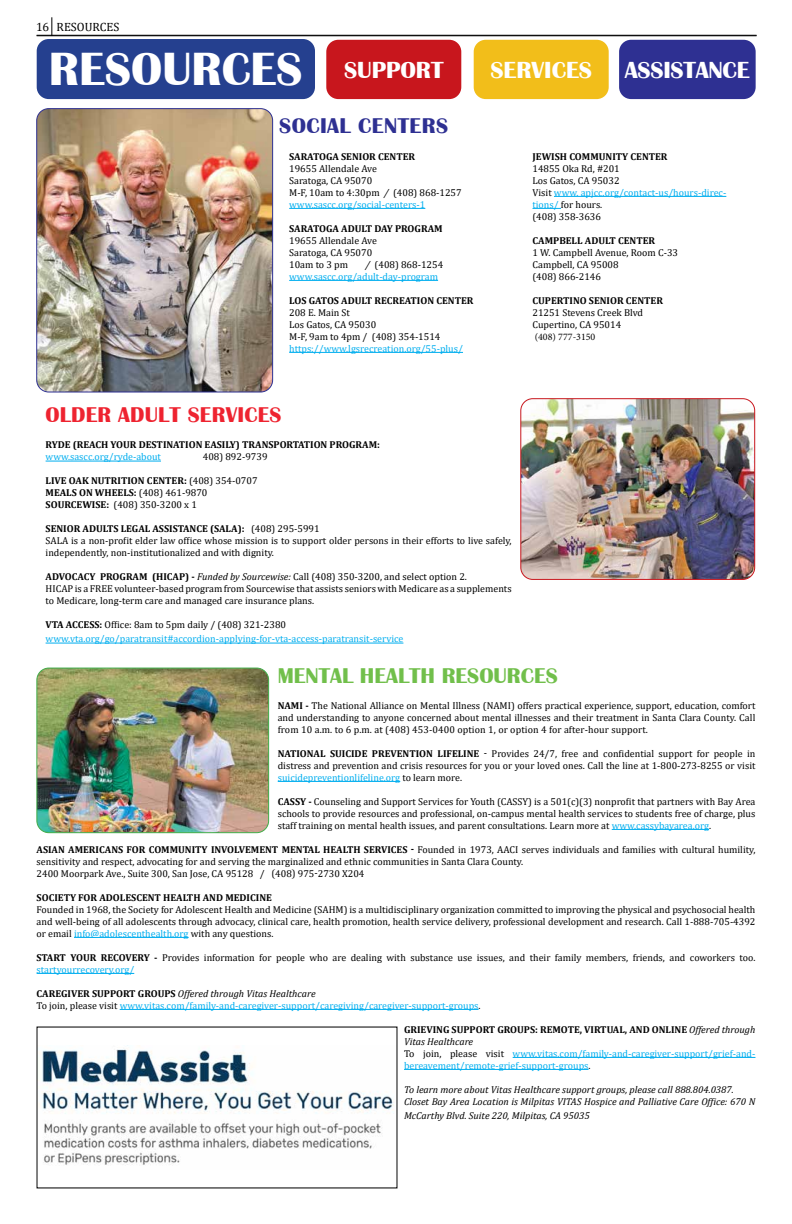
<style>
.page{position:relative;width:792px;height:1224px;background:#fff}
.page>*{position:absolute;margin:0;border:0;box-sizing:border-box;transform-origin:0 0}
.t1{font:700 48px "Britannic";color:#fff}
.t2{font:700 24px "Britannic";letter-spacing:-.01em;color:#fff}
.t3{font:700 22px "Britannic";color:#71bf4b}
.t4{font:700 22px "Britannic";letter-spacing:.01em;color:#ee2330}
.t5{font:700 22px "Britannic";letter-spacing:.02em;color:#2e3092}
.t6{font:12px "Cambria";color:#000}
.t7{font:10px/12px "Cambria";color:#000}
.t8{font:10px/12px "Cambria";color:#00aeef}
.t9{font:700 10px/12px "Cambria";color:#000}
.t10{font:italic 10px/12px "Cambria";color:#000}
.t11{font:10px "Minion Pro";color:#000}
.s1{font-style:italic}
.s2{color:#00aeef}
.s3{font-style:italic;color:#000}
.s4{color:#000}
.s5{font-weight:400}
.s6{font-weight:700}
.s7{font-weight:700;color:#000}
</style>
<div class="page">
<hr style="left:37px;top:36px;width:720px;height:1px;background:#000">
<hr style="left:37px;top:35px;width:720px;height:1px;background:#000">
<svg style="left:52px;top:17px;width:1px;height:18px"></svg>
<hr style="left:278px;top:781px;width:122px;height:1px;background:#00aeef">
<hr style="left:612px;top:829px;width:97px;height:1px;background:#00aeef">
<hr style="left:74px;top:937px;width:115px;height:1px;background:#00aeef">
<hr style="left:37px;top:973px;width:97px;height:1px;background:#00aeef">
<hr style="left:120px;top:1009px;width:359px;height:1px;background:#00aeef">
<hr style="left:513px;top:1057px;width:242px;height:1px;background:#00aeef">
<hr style="left:404px;top:1069px;width:185px;height:1px;background:#00aeef">
<div style="left:37px;top:39px;width:278px;height:60px;background:#25408f;border-radius:12px"></div>
<div style="left:326px;top:40px;width:135px;height:59px;background:#c8161d;border-radius:12px"></div>
<div style="left:474px;top:40px;width:135px;height:59px;background:#f2be1a;border-radius:12px"></div>
<div style="left:619px;top:40px;width:137px;height:59px;background:#2e3092;border-radius:12px"></div>
<img style="left:37px;top:109px;width:236px;height:283px">
<div style="left:37px;top:109px;width:236px;height:283px;border:1px solid #2e3092;border-radius:12px"></div>
<hr style="left:289px;top:208px;width:136px;height:1px;background:#00aeef">
<hr style="left:289px;top:280px;width:149px;height:1px;background:#00aeef">
<hr style="left:289px;top:352px;width:174px;height:1px;background:#00aeef">
<hr style="left:46px;top:461px;width:115px;height:1px;background:#00aeef">
<hr style="left:46px;top:643px;width:357px;height:1px;background:#00aeef">
<img style="left:521px;top:399px;width:234px;height:180px">
<div style="left:521px;top:399px;width:234px;height:181px;border:1px solid #c8161d;border-radius:12px"></div>
<img style="left:37px;top:668px;width:232px;height:165px">
<div style="left:37px;top:668px;width:232px;height:165px;border:1px solid #41ad49;border-radius:12px"></div>
<hr style="left:554px;top:196px;width:172px;height:1px;background:#00aeef">
<svg style="left:533px;top:208px;width:28px;height:1px"></svg>
<img style="left:40px;top:1045px;width:354px;height:120px">
<p class="t6" style="left:36px;top:20px;width:85px">16 RESOURCES</p>
<h1 class="t1" style="left:49px;top:42px;width:396px">RESOURCES <sup>SUPPORT</sup></h1>
<h2 class="t2" style="left:490px;top:56px;width:103px">SERVICES</h2>
<h2 class="t2" style="left:625px;top:56px;width:126px">ASSISTANCE</h2>
<h3 class="t5" style="left:279px;top:113px;width:170px">SOCIAL CENTERS</h3>
<p class="t9" style="left:289px;top:150px;width:128px">SARATOGA SENIOR CENTER</p>
<p class="t7" style="left:289px;top:162px;width:174px">19655 Allendale Ave<br>Saratoga, CA 95070<br>M-F, 10am to 4:30pm <span class="s1">/</span> (408) 868-1257 <span class="s2">www.sascc.org/social-centers-1</span></p>
<p class="t9" style="left:289px;top:222px;width:155px">SARATOGA ADULT DAY PROGRAM</p>
<p class="t7" style="left:289px;top:234px;width:89px">19655 Allendale Ave<br>Saratoga, CA 95070<br>10am to 3 pm</p>
<p class="t8" style="left:289px;top:258px;width:156px;text-indent:76px"><span class="s3">/</span> <span class="s4">(408) 868-1254 </span>www.sascc.org/adult-day-program</p>
<p class="t9" style="left:289px;top:294px;width:186px">LOS GATOS ADULT RECREATION CENTER</p>
<p class="t7" style="left:289px;top:306px;width:153px">208 E. Main St<br>Los Gatos, CA 95030<br>M-F, 9am to 4pm / (408) 354-1514</p>
<p class="t8" style="left:289px;top:342px;width:175px">https://www.lgsrecreation.org/55-plus/</p>
<p class="t9" style="left:533px;top:150px;width:137px">JEWISH COMMUNITY CENTER</p>
<p class="t7" style="left:533px;top:162px;width:195px">14855 Oka Rd, #201<br>Los Gatos, CA 95032<br>Visit <span class="s2">www. apjcc.org/contact-us/hours-direc&shy;tions/</span> for hours.<br>(408) 358-3636</p>
<p class="t9" style="left:533px;top:234px;width:124px">CAMPBELL ADULT CENTER</p>
<p class="t7" style="left:533px;top:246px;width:147px">1 W. Campbell Avenue, Room C-33<br>Campbell, CA 95008<br>(408) 866-2146</p>
<p class="t9" style="left:533px;top:294px;width:132px">CUPERTINO SENIOR CENTER</p>
<p class="t7" style="left:533px;top:306px;width:112px">21251 Stevens Creek Blvd<br>Cupertino, CA 95014</p>
<p class="t11" style="left:535px;top:330px;width:62px">(408) 777-3150</p>
<h3 class="t4" style="left:46px;top:403px;width:237px">OLDER ADULT SERVICES</h3>
<p class="t9" style="left:46px;top:439px;width:336px">RYDE (REACH YOUR DESTINATION EASILY) TRANSPORTATION PROGRAM:</p>
<p class="t8" style="left:46px;top:451px;width:117px">www.sascc.org/ryde-about</p>
<p class="t7" style="left:203px;top:451px;width:66px">408) 892-9739</p>
<p class="t9" style="left:46px;top:475px;width:213px">LIVE OAK NUTRITION CENTER: <span class="s5">(408) 354-0707<br></span>MEALS ON WHEELS: <span class="s5">(408) 461-9870<br></span>SOURCEWISE: <span class="s5">(408) 350-3200 x 1</span></p>
<p class="t7" style="left:46px;top:523px;width:468px"><span class="s6">SENIOR ADULTS LEGAL ASSISTANCE (SALA):</span> (408) 295-5991<br>SALA is a non-profit elder law office whose mission is to support older persons in their efforts to live safely, independently, non-institutionalized and with dignity.</p>
<p class="t7" style="left:46px;top:571px;width:468px"><span class="s6">ADVOCACY PROGRAM (HICAP) -</span> <span class="s1">Funded by Sourcewise:</span> Call (408) 350-3200, and select option 2.<br>HICAP is a FREE volunteer-based program from Sourcewise that assists seniors with Medicare as a supplements to Medicare, long-term care and managed care insurance plans.</p>
<p class="t8" style="left:46px;top:618px;width:359px;line-height:14px"><span class="s7">VTA ACCESS:</span> <span class="s4">Office: 8am to 5pm daily / (408) 321-2380 </span>www.vta.org/go/paratransit#accordion-applying-for-vta-access-paratransit-service</p>
<h3 class="t3" style="left:278px;top:663px;width:282px">MENTAL HEALTH RESOURCES</h3>
<p class="t7" style="left:278px;top:699px;width:479px;text-align:justify"><span class="s6">NAMI -</span> The National Alliance on Mental Illness (NAMI) offers practical experience, support, education, comfort and understanding to anyone concerned about mental illnesses and their treatment in Santa Clara County. Call from 10 a.m. to 6 p.m. at (408) 453-0400 option 1, or option 4 for after-hour support.</p>
<p class="t7" style="left:278px;top:747px;width:479px;text-align:justify"><span class="s6">NATIONAL SUICIDE PREVENTION LIFELINE</span> - Provides 24/7, free and confidential support for people in distress and prevention and crisis resources for you or your loved ones. Call the line at 1-800-273-8255 or visit <span class="s2">suicidepreventionlifeline.org</span> to learn more.</p>
<p class="t7" style="left:278px;top:795px;width:479px;text-align:justify"><span class="s6">CASSY -</span> Counseling and Support Services for Youth (CASSY) is a 501(c)(3) nonprofit that partners with Bay Area schools to provide resources and professional, on-campus mental health services to students free of charge, plus staff training on mental health issues, and parent consultations. Learn more at <span class="s2">www.cassybayarea.org</span>.</p>
<p class="t7" style="left:37px;top:843px;width:720px"><span class="s6">ASIAN AMERICANS FOR COMMUNITY INVOLVEMENT MENTAL HEALTH SERVICES -</span> Founded in 1973, AACI serves individuals and families with cultural humility, sensitivity and respect, advocating for and serving the marginalized and ethnic communities in Santa Clara County.<br>2400 Moorpark Ave., Suite 300, San Jose, CA 95128 / (408) 975-2730 X204</p>
<p class="t9" style="left:37px;top:891px;width:237px">SOCIETY FOR ADOLESCENT HEALTH AND MEDICINE</p>
<p class="t7" style="left:37px;top:903px;width:720px;text-align:justify">Founded in 1968, the Society for Adolescent Health and Medicine (SAHM) is a multidisciplinary organization committed to improving the physical and psychosocial health and well-being of all adolescents through advocacy, clinical care, health promotion, health service delivery, professional development and research. Call 1-888-705-4392 or email <span class="s2">info@adolescenthealth.org</span> with any questions.</p>
<p class="t7" style="left:37px;top:951px;width:720px"><span class="s6">START YOUR RECOVERY -</span> Provides information for people who are dealing with substance use issues, and their family members, friends, and coworkers too. <span class="s2">startyourrecovery.org/</span></p>
<p class="t8" style="left:37px;top:987px;width:446px"><span class="s7">CAREGIVER SUPPORT GROUPS</span> <span class="s3">Offered through Vitas Healthcare<br></span><span class="s4">To join, please visit</span> www.vitas.com/family-and-caregiver-support/caregiving/caregiver-support-groups<span class="s4">.</span></p>
<p class="t8" style="left:404px;top:1023px;width:353px"><span class="s7">GRIEVING SUPPORT GROUPS: REMOTE, VIRTUAL, AND ONLINE</span> <span class="s3">Offered through Vitas Healthcare<br></span><span class="s4">To join, please visit</span> www.vitas.com/family-and-caregiver-support/grief-and&shy;bereavement/remote-grief-support-groups<span class="s4">.</span></p>
<p class="t10" style="left:404px;top:1083px;width:353px">To learn more about Vitas Healthcare support groups, please call 888.804.0387.<br>Closet Bay Area Location is Milpitas VITAS Hospice and Palliative Care Office: 670 N</p>
<p class="t10" style="left:404px;top:1109px;width:187px">McCarthy Blvd. Suite 220, Milpitas, CA 95035</p>
</div>
